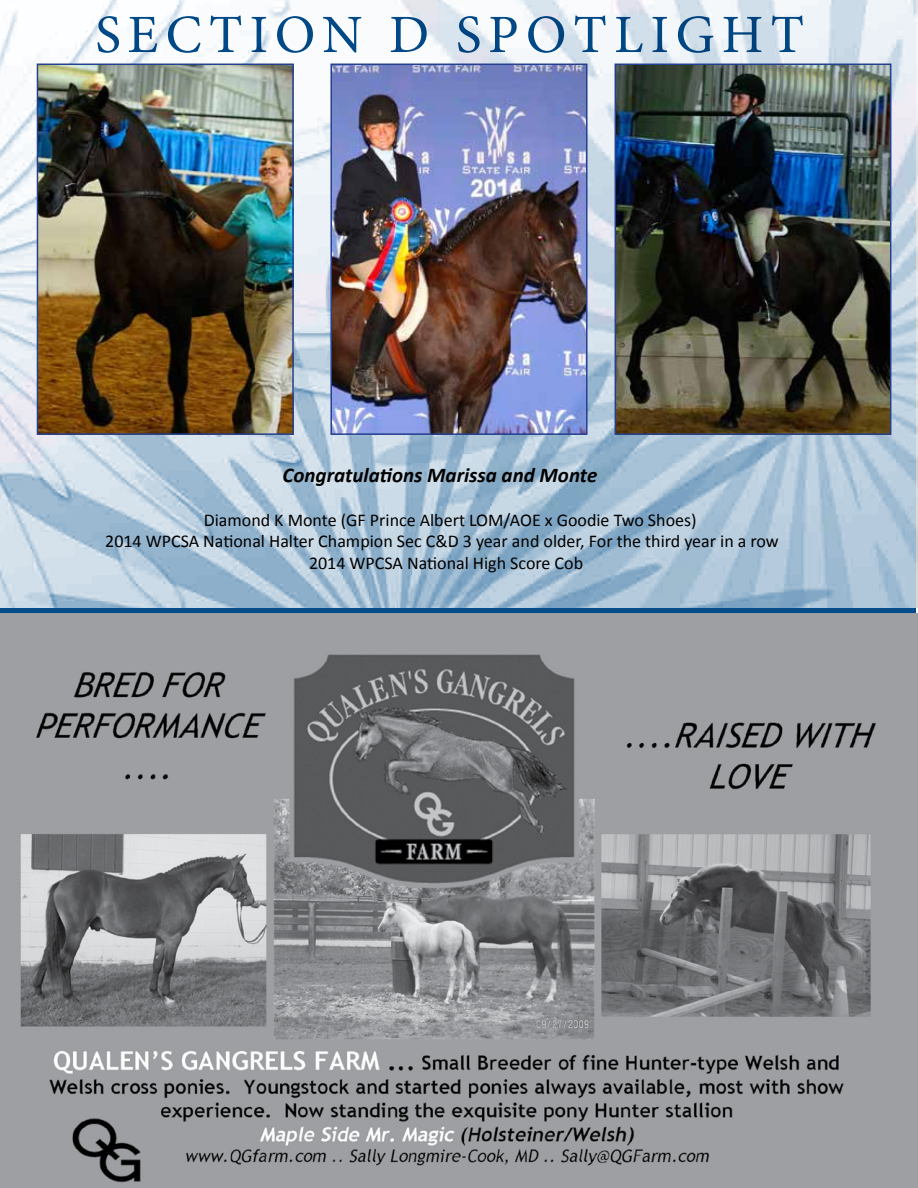
<style>
.page{position:relative;width:918px;height:1188px;background:#fff}
.page>*{position:absolute;margin:0;border:0;box-sizing:border-box;transform-origin:0 0}
.t1{font:54px "Minion Pro";letter-spacing:.13em;color:#004b88}
.t2{font:italic 700 21px "Calibri";color:#000}
.t3{font:18px "Calibri";color:#000}
</style>
<div class="page">
<div style="left:0;top:613px;width:918px;height:575px;background:#9d9fa2"></div>
<img style="left:0;top:0;width:918px;height:608px">
<img style="left:20px;top:654px;width:856px;height:529px">
<img style="left:40px;top:67px;width:251px;height:365px">
<div style="left:37px;top:64px;width:257px;height:371px;border:2px solid #25408f"></div>
<img style="left:618px;top:67px;width:270px;height:365px">
<div style="left:615px;top:64px;width:276px;height:371px;border:2px solid #25408f"></div>
<img style="left:333px;top:67px;width:252px;height:365px">
<div style="left:330px;top:64px;width:258px;height:371px;border:2px solid #25408f"></div>
<h1 class="t1" style="left:95px;top:-1px;width:710px">SECTION D SPOTLIGHT</h1>
<p class="t2" style="left:283px;top:462px;width:316px">Congratulations Marissa and Monte</p>
<p class="t3" style="left:204px;top:508px;width:494px">Diamond K Monte (GF Prince Albert LOM/AOE x Goodie Two Shoes)</p>
<p class="t3" style="left:105px;top:530px;width:675px">2014 WPCSA National Halter Champion Sec C&amp;D 3 year and older, For the third year in a row</p>
<p class="t3" style="left:309px;top:552px;width:276px">2014 WPCSA National High Score Cob</p>
</div>
